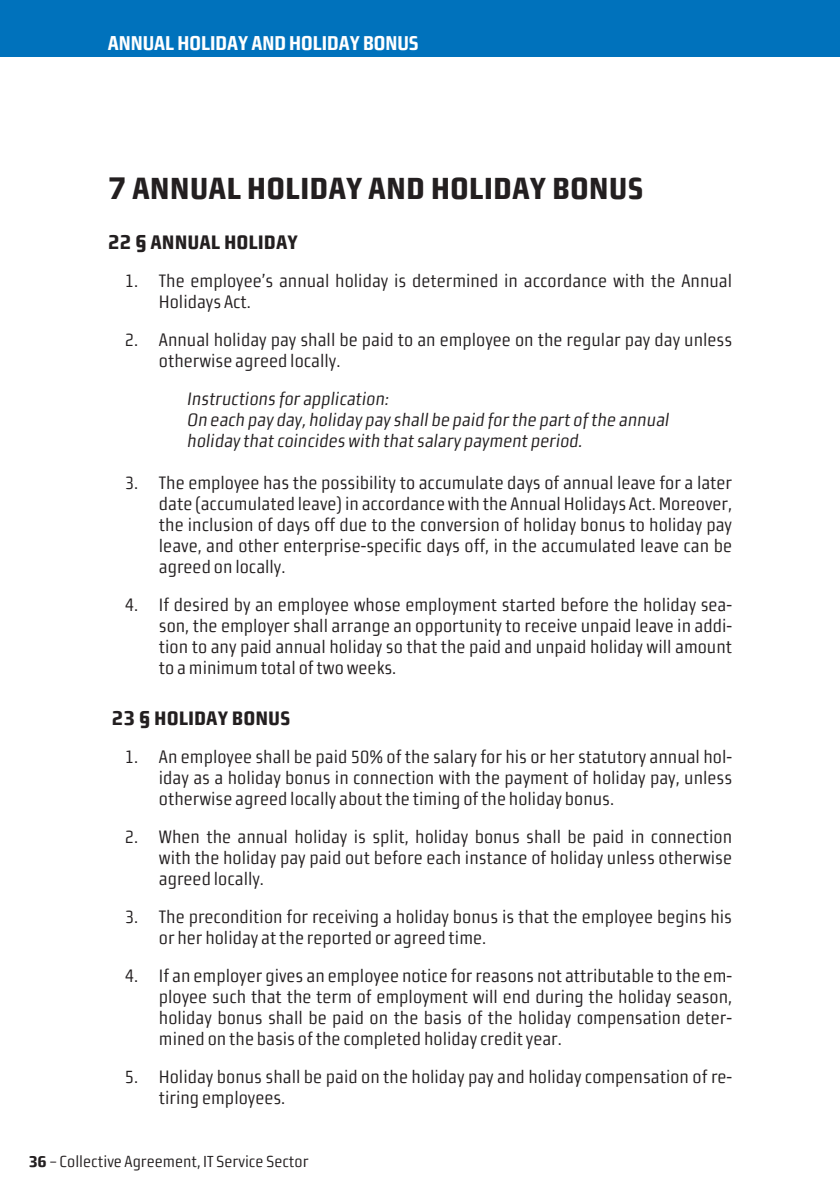
<style>
.page{position:relative;width:840px;height:1191px;background:#fff}
.page>*{position:absolute;margin:0;border:0;box-sizing:border-box;transform-origin:0 0}
.Otsikko__1{font:36px "Morgan Sans Cond Bold Caps";color:#231f20}
.Otsikko{font:23px "Morgan Sans Cond Bold Caps";color:#231f20}
.t1{font:20px "Morgan Sans Cond Bold Office";color:#fff}
.Perusteksti{font:18px/21px "Morgan Sans Cond Regular Lining";color:#231f20;text-align:justify}
.soveltamisohje{font:18px/21px "Morgan Sans Cond Italic Lining";color:#231f20}
.t2{font:16px "Morgan Sans Cond Regular Lining";color:#231f20}
.s1{font-family:"Morgan Sans Cond Bold Caps";font-size:18px}
</style>
<div class="page">
<div style="left:0;top:0;width:839px;height:57px;background:#0072bc"></div>
<p class="t1" style="left:108px;top:31px;width:312px">ANNUAL HOLIDAY AND HOLIDAY BONUS</p>
<p class="Otsikko__1" style="left:108px;top:169px;width:537px">7 ANNUAL HOLIDAY AND HOLIDAY BONUS</p>
<p class="Otsikko" style="left:108px;top:230px;width:191px">22 § ANNUAL HOLIDAY</p>
<p class="Perusteksti" style="left:159px;top:270px;width:574px;text-indent:-34px">1. The employee’s annual holiday is determined in accordance with the Annual<br>Holidays Act.</p>
<p class="Perusteksti" style="left:159px;top:329px;width:574px;text-indent:-34px">2. Annual holiday pay shall be paid to an employee on the regular pay day unless otherwise agreed locally.</p>
<p class="soveltamisohje" style="left:187px;top:388px;width:203px">Instructions for application:</p>
<p class="soveltamisohje" style="left:187px;top:409px;width:483px">On each pay day, holiday pay shall be paid for the part of the annual holiday that coincides with that salary payment period.</p>
<p class="Perusteksti" style="left:159px;top:472px;width:574px;text-indent:-34px">3. The employee has the possibility to accumulate days of annual leave for a later date (accumulated leave) in accordance with the Annual Holidays Act. Moreover, the inclusion of days off due to the conversion of holiday bonus to holiday pay leave, and other enterprise-specific days off, in the accumulated leave can be agreed on locally.</p>
<p class="Perusteksti" style="left:159px;top:594px;width:574px;text-indent:-34px">4. If desired by an employee whose employment started before the holiday sea&shy;son, the employer shall arrange an opportunity to receive unpaid leave in addi&shy;tion to any paid annual holiday so that the paid and unpaid holiday will amount to a minimum total of two weeks.</p>
<p class="Otsikko" style="left:111px;top:706px;width:180px">23 § HOLIDAY BONUS</p>
<p class="Perusteksti" style="left:159px;top:746px;width:574px;text-indent:-34px">1. An employee shall be paid 50% of the salary for his or her statutory annual hol&shy;iday as a holiday bonus in connection with the payment of holiday pay, unless otherwise agreed locally about the timing of the holiday bonus.</p>
<p class="Perusteksti" style="left:159px;top:826px;width:574px;text-indent:-34px">2. When the annual holiday is split, holiday bonus shall be paid in connection with the holiday pay paid out before each instance of holiday unless otherwise agreed locally.</p>
<p class="Perusteksti" style="left:159px;top:906px;width:574px;text-indent:-34px">3. The precondition for receiving a holiday bonus is that the employee begins his or her holiday at the reported or agreed time.</p>
<p class="Perusteksti" style="left:159px;top:965px;width:574px;text-indent:-34px">4. If an employer gives an employee notice for reasons not attributable to the em&shy;ployee such that the term of employment will end during the holiday season, holiday bonus shall be paid on the basis of the holiday compensation deter&shy;mined on the basis of the completed holiday credit year.</p>
<p class="Perusteksti" style="left:159px;top:1066px;width:574px;text-indent:-34px">5. Holiday bonus shall be paid on the holiday pay and holiday compensation of re&shy;tiring employees.</p>
<p class="t2" style="left:28px;top:1152px;width:281px"><span class="s1">36</span> – Collective Agreement, IT Service Sector</p>
</div>
